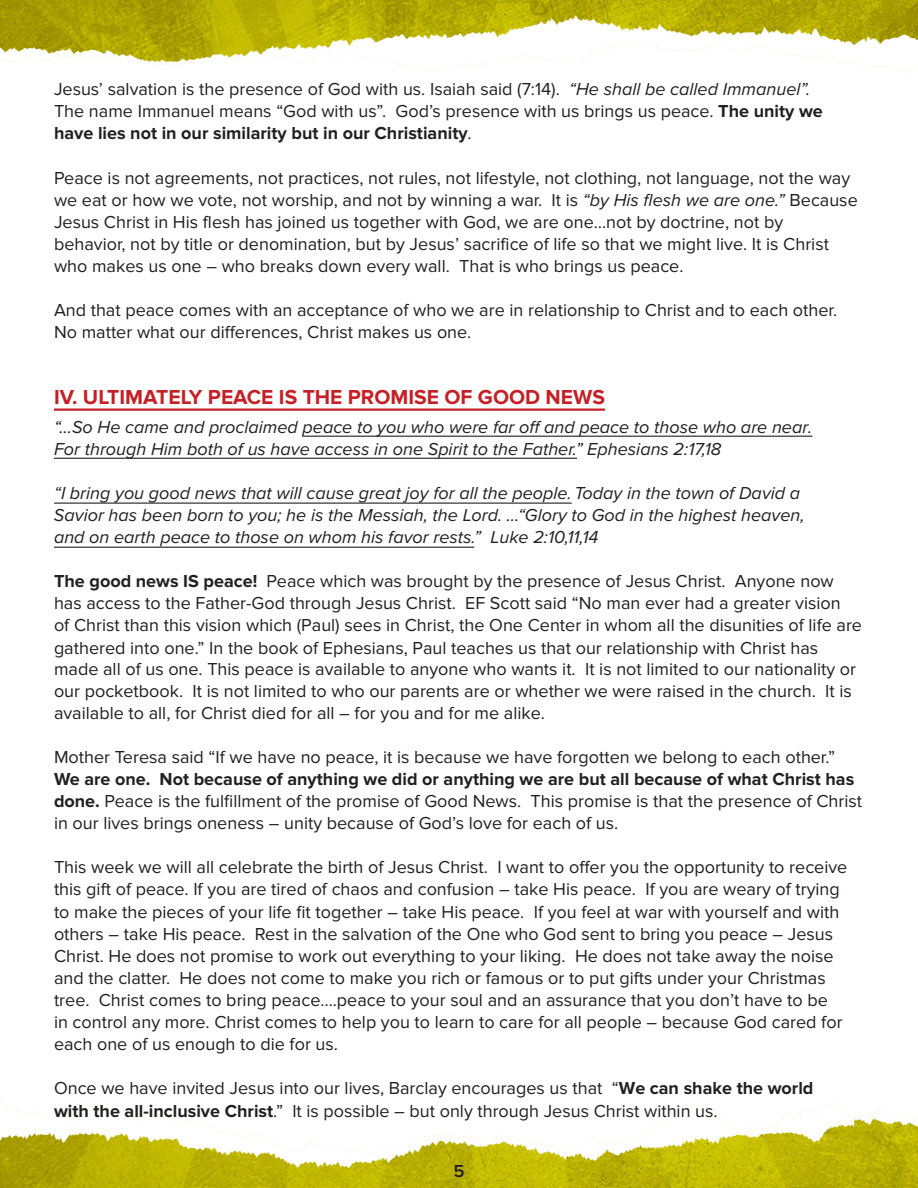
<style>
.page{position:relative;width:918px;height:1188px;background:#fff}
.page>*{position:absolute;margin:0;border:0;box-sizing:border-box;transform-origin:0 0}
.Body_Copy_No_Indent{font:700 21px "Proxima Nova";color:#c42026}
.Body_Copy_No_Indent-2{font:18px/22px "Proxima Nova";color:#231f20}
.Body_Copy_No_Indent-3{font:italic 18px/22px "Proxima Nova";color:#231f20}
.t1{font:600 18px "Proxima Nova";color:#231f20}
.s1{font-style:italic}
.s2{font-weight:700}
</style>
<div class="page">
<img style="left:0;top:0;width:918px;height:1188px">
<hr style="left:54px;top:409px;width:551px;height:2px;background:#c42026">
<hr style="left:54px;top:503px;width:518px;height:1px;background:#231f20">
<hr style="left:54px;top:547px;width:420px;height:1px;background:#231f20">
<hr style="left:303px;top:436px;width:509px;height:1px;background:#231f20">
<hr style="left:54px;top:458px;width:523px;height:1px;background:#231f20">
<p class="Body_Copy_No_Indent-2" style="left:54px;top:79px;width:770px">Jesus’ salvation is the presence of God with us. Isaiah said (7:14). <span class="s1">“He shall be called Immanuel”.<br></span>The name Immanuel means “God with us”. God’s presence with us brings us peace. <span class="s2">The unity we have lies not in our similarity but in our Christianity</span>.</p>
<p class="Body_Copy_No_Indent-2" style="left:54px;top:167px;width:805px">Peace is not agreements, not practices, not rules, not lifestyle, not clothing, not language, not the way we eat or how we vote, not worship, and not by winning a war. It is <span class="s1">“by His flesh we are one.”</span> Because Jesus Christ in His flesh has joined us together with God, we are one…not by doctrine, not by behavior, not by title or denomination, but by Jesus’ sacrifice of life so that we might live. It is Christ who makes us one – who breaks down every wall. That is who brings us peace.</p>
<p class="Body_Copy_No_Indent-2" style="left:54px;top:299px;width:785px">And that peace comes with an acceptance of who we are in relationship to Christ and to each other.<br>No matter what our differences, Christ makes us one.</p>
<p class="Body_Copy_No_Indent" style="left:54px;top:385px;width:553px">IV. ULTIMATELY PEACE IS THE PROMISE OF GOOD NEWS</p>
<p class="Body_Copy_No_Indent-3" style="left:54px;top:415px;width:760px">“…So He came and proclaimed peace to you who were far off and peace to those who are near.<br>For through Him both of us have access in one Spirit to the Father.” Ephesians 2:17,18</p>
<p class="Body_Copy_No_Indent-3" style="left:54px;top:481px;width:752px">“I bring you good news that will cause great joy for all the people. Today in the town of David a<br>Savior has been born to you; he is the Messiah, the Lord. …“Glory to God in the highest heaven, and on earth peace to those on whom his favor rests.” Luke 2:10,11,14</p>
<p class="Body_Copy_No_Indent-2" style="left:54px;top:570px;width:810px"><span class="s2">The good news IS peace!</span> Peace which was brought by the presence of Jesus Christ. Anyone now has access to the Father-God through Jesus Christ. EF Scott said “No man ever had a greater vision<br>of Christ than this vision which (Paul) sees in Christ, the One Center in whom all the disunities of life are gathered into one.” In the book of Ephesians, Paul teaches us that our relationship with Christ has made all of us one. This peace is available to anyone who wants it. It is not limited to our nationality or our pocketbook. It is not limited to who our parents are or whether we were raised in the church. It is available to all, for Christ died for all – for you and for me alike.</p>
<p class="Body_Copy_No_Indent-2" style="left:54px;top:746px;width:810px">Mother Teresa said “If we have no peace, it is because we have forgotten we belong to each other.” <span class="s2">We are one. Not because of anything we did or anything we are but all because of what Christ has done.</span> Peace is the fulfillment of the promise of Good News. This promise is that the presence of Christ in our lives brings oneness – unity because of God’s love for each of us.</p>
<p class="Body_Copy_No_Indent-2" style="left:54px;top:857px;width:795px">This week we will all celebrate the birth of Jesus Christ. I want to offer you the opportunity to receive this gift of peace. If you are tired of chaos and confusion – take His peace. If you are weary of trying to make the pieces of your life fit together – take His peace. If you feel at war with yourself and with others – take His peace. Rest in the salvation of the One who God sent to bring you peace – Jesus Christ. He does not promise to work out everything to your liking. He does not take away the noise and the clatter. He does not come to make you rich or famous or to put gifts under your Christmas tree. Christ comes to bring peace….peace to your soul and an assurance that you don’t have to be</p>
<p class="Body_Copy_No_Indent-2" style="left:54px;top:1011px;width:790px">in control any more. Christ comes to help you to learn to care for all people – because God cared for each one of us enough to die for us.</p>
<p class="Body_Copy_No_Indent-2" style="left:54px;top:1076px;width:761px;line-height:23.2px">Once we have invited Jesus into our lives, Barclay encourages us that “<span class="s2">We can shake the world with the all-inclusive Christ</span>.” It is possible – but only through Jesus Christ within us.</p>
<p class="t1" style="left:453px;top:1160px;width:13px">5</p>
</div>
